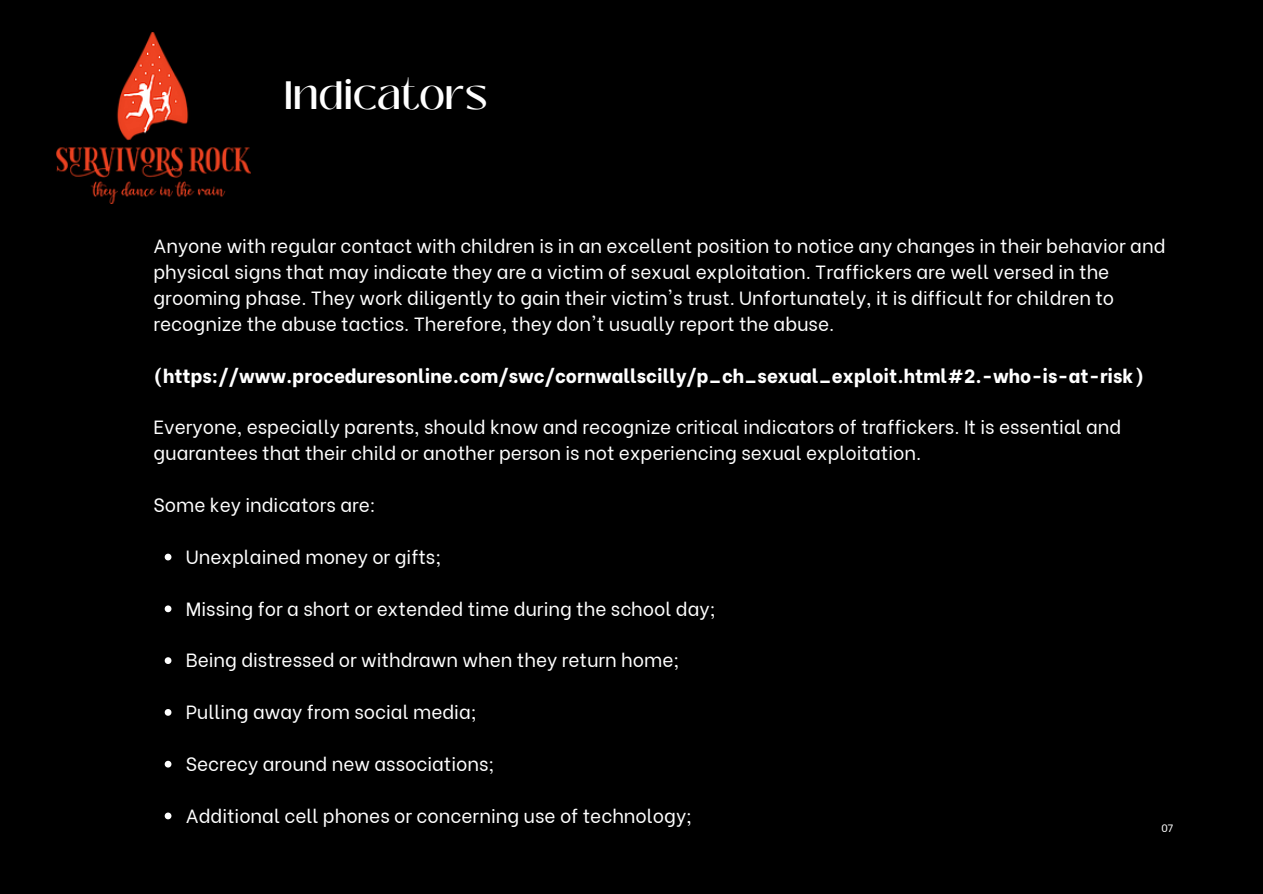
<style>
.page{position:relative;width:1263px;height:894px;background:#fff}
.page>*{position:absolute;margin:0;border:0;box-sizing:border-box;transform-origin:0 0}
.t1{font:500 39.45px "Black Mango";color:#fff}
.t2{font:19.05px/25.8px "Be Vietnam";color:#fff}
.t3{font:800 19.05px "Be Vietnam";color:#fff}
.t4{font:10.65px "Be Vietnam";color:#fff}
</style>
<div class="page">
<div style="left:0;top:0;width:1263px;height:893px;background:#000"></div>
<svg style="left:165px;top:553px;width:6px;height:7px"></svg>
<svg style="left:165px;top:605px;width:6px;height:7px"></svg>
<svg style="left:165px;top:657px;width:6px;height:6px"></svg>
<svg style="left:165px;top:709px;width:6px;height:6px"></svg>
<svg style="left:165px;top:760px;width:6px;height:7px"></svg>
<svg style="left:165px;top:812px;width:6px;height:7px"></svg>
<img style="left:56px;top:32px;width:195px;height:171px">
<h1 class="t1" style="left:284px;top:66px;width:205px">Indicators</h1>
<p class="t2" style="left:153px;top:231px;width:1013px">Anyone with regular contact with children is in an excellent position to notice any changes in their behavior and physical signs that may indicate they are a victim of sexual exploitation. Traffickers are well versed in the grooming phase. They work diligently to gain their victim's trust. Unfortunately, it is difficult for children to recognize the abuse tactics. Therefore, they don't usually report the abuse.</p>
<p class="t3" style="left:153px;top:359px;width:992px">(https://www.proceduresonline.com/swc/cornwallscilly/p_ch_sexual_exploit.html#2.-who-is-at-risk)</p>
<p class="t2" style="left:153px;top:412px;width:969px">Everyone, especially parents, should know and recognize critical indicators of traffickers. It is essential and guarantees that their child or another person is not experiencing sexual exploitation.</p>
<p class="t2" style="left:153px;top:490px;width:224px">Some key indicators are:</p>
<p class="t2" style="left:186px;top:542px;width:257px">Unexplained money or gifts;</p>
<p class="t2" style="left:186px;top:593px;width:531px">Missing for a short or extended time during the school day;</p>
<p class="t2" style="left:186px;top:645px;width:495px">Being distressed or withdrawn when they return home;</p>
<p class="t2" style="left:186px;top:697px;width:292px">Pulling away from social media;</p>
<p class="t2" style="left:186px;top:749px;width:310px">Secrecy around new associations;</p>
<p class="t2" style="left:186px;top:800px;width:508px">Additional cell phones or concerning use of technology;</p>
<p class="t4" style="left:1161px;top:819px;width:13px">07</p>
</div>
